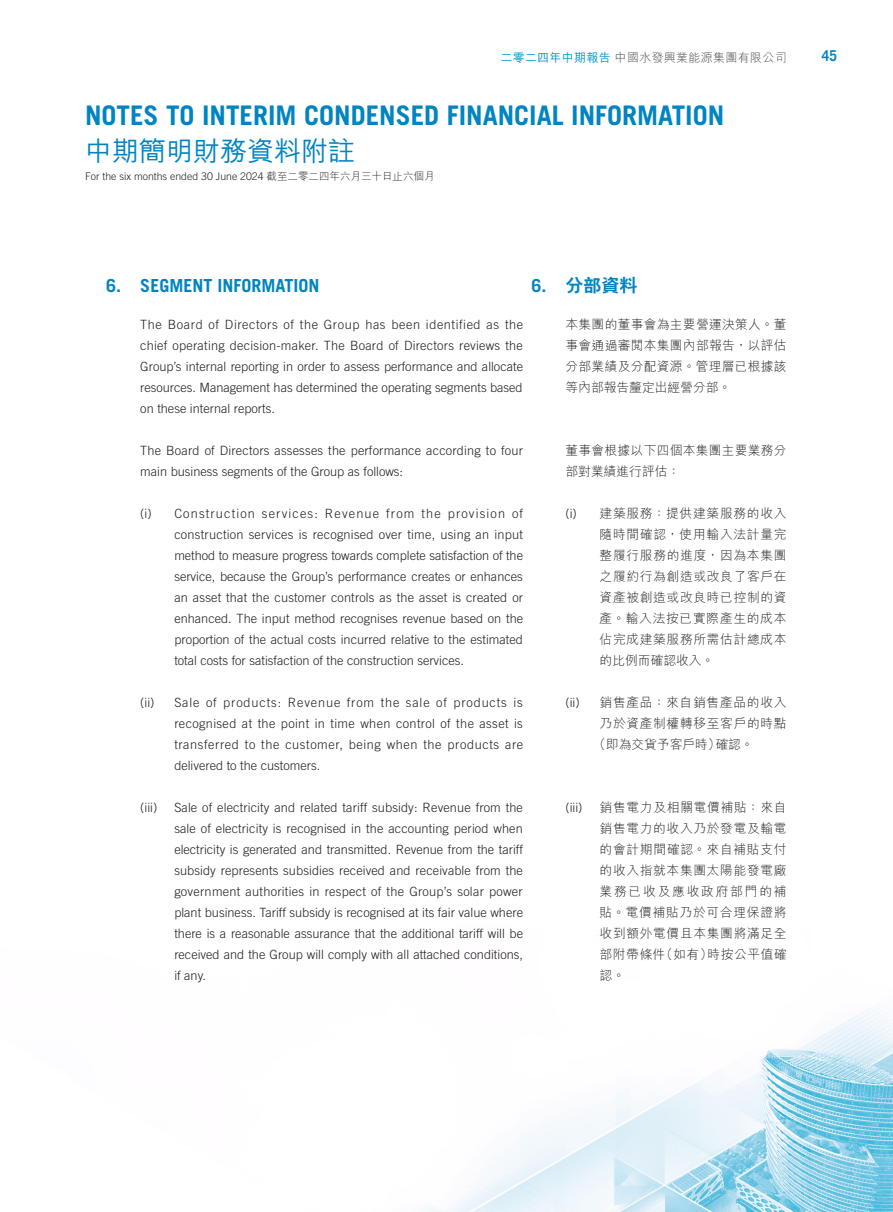
<style>
.page{position:relative;width:893px;height:1212px;background:#fff}
.page>*{position:absolute;margin:0;border:0;box-sizing:border-box;transform-origin:0 0}
.t1{font:700 27px "Trade Gothic LT Std";color:#0084c2}
.t2{font:500 27px "M Hei HK";color:#0084c2}
.t3{font:700 18px "Trade Gothic LT Std";color:#0084c2}
.t4{font:800 18px "C Hei 2 HK";color:#0084c2}
.t5{font:700 14.85px "Trade Gothic LT Std";color:#0084c2;scale:.91 1}
.t6{font:300 12.75px/21px "Trade Gothic LT Std";color:#231f20;text-align:justify}
.t7{font:300 12.75px/21px "M Hei HK";letter-spacing:.04em;color:#231f20;text-align:justify}
.t8{font:300 12.75px/21px "M Hei HK";letter-spacing:.02em;color:#231f20}
.t9{font:300 12.75px "M Hei HK";color:#231f20}
.t10{font:300 12px "M Hei HK";letter-spacing:.025em;color:#4b4c4d}
.t11{font:300 10.5px "Trade Gothic LT Std";color:#231f20}
.s1{font-weight:500;color:#0096cb}
.s2{font-family:"M Hei HK"}
.s3{font-family:"Trade Gothic LT Std";font-weight:700}
.s4{font-family:"Trade Gothic LT Std"}
</style>
<div class="page">
<img style="left:428px;top:1007px;width:465px;height:205px">
<p class="t10" style="left:500px;top:49px;width:288px"><span class="s1">二零二四年中期報告</span>中國水發興業能源集團有限公司</p>
<p class="t5" style="left:822px;top:47px;width:18px">45</p>
<h1 class="t1" style="left:85px;top:99px;width:641px">NOTES TO INTERIM CONDENSED FINANCIAL INFORMATION</h1>
<h1 class="t2" style="left:85px;top:131px;width:271px">中期簡明財務資料附註</h1>
<p class="t11" style="left:85px;top:170px;width:351px">For the six months ended 30 June 2024 <span class="s2">截至二零二四年六月三十日止六個月</span></p>
<h2 class="t3" style="left:106px;top:274px;width:215px">6. SEGMENT INFORMATION</h2>
<p class="t6" style="left:140px;top:314px;width:384px">The Board of Directors of the Group has been identified as the chief operating decision-maker. The Board of Directors reviews the Group’s internal reporting in order to assess performance and allocate resources. Management has determined the operating segments based on these internal reports.</p>
<p class="t6" style="left:140px;top:440px;width:384px">The Board of Directors assesses the performance according to four main business segments of the Group as follows:</p>
<p class="t6" style="left:174px;top:503px;width:350px;text-indent:-34px">(i) Construction services: Revenue from the provision of construction services is recognised over time, using an input method to measure progress towards complete satisfaction of the service, because the Group’s performance creates or enhances an asset that the customer controls as the asset is created or enhanced. The input method recognises revenue based on the proportion of the actual costs incurred relative to the estimated total costs for satisfaction of the construction services.</p>
<p class="t6" style="left:174px;top:692px;width:350px;text-indent:-34px">(ii) Sale of products: Revenue from the sale of products is recognised at the point in time when control of the asset is transferred to the customer, being when the products are delivered to the customers.</p>
<p class="t6" style="left:140px;top:797px;width:18px">(iii)</p>
<p class="t6" style="left:174px;top:797px;width:350px">Sale of electricity and related tariff subsidy: Revenue from the sale of electricity is recognised in the accounting period when electricity is generated and transmitted. Revenue from the tariff subsidy represents subsidies received and receivable from the government authorities in respect of the Group’s solar power plant business. Tariff subsidy is recognised at its fair value where there is a reasonable assurance that the additional tariff will be received and the Group will comply with all attached conditions, if any.</p>
<h2 class="t4" style="left:531px;top:273px;width:108px"><span class="s3">6.</span> 分部資料</h2>
<p class="t7" style="left:566px;top:313px;width:223px">本集團的董事會為主要營運決策人。董事會通過審閱本集團內部報告，以評估分部業績及分配資源。管理層已根據該等內部報告釐定出經營分部。</p>
<p class="t8" style="left:566px;top:439px;width:223px">董事會根據以下四個本集團主要業務分部對業績進行評估：</p>
<p class="t7" style="left:600px;top:502px;width:189px;text-indent:-34px"><span class="s4">(i)</span> 建築服務：提供建築服務的收入隨時間確認，使用輸入法計量完整履行服務的進度，因為本集團之履約行為創造或改良了客戶在資產被創造或改良時已控制的資產。輸入法按已實際產生的成本佔完成建築服務所需估計總成本的比例而確認收入。</p>
<p class="t6" style="left:566px;top:692px;width:16px">(ii)</p>
<p class="t7" style="left:600px;top:691px;width:189px">銷售產品：來自銷售產品的收入</p>
<p class="t7" style="left:600px;top:712px;width:189px">乃於資產制權轉移至客戶的時點</p>
<p class="t9" style="left:593px;top:735px;width:162px">（即為交貨予客戶時）確認。</p>
<p class="t6" style="left:566px;top:797px;width:18px">(iii)</p>
<p class="t7" style="left:600px;top:796px;width:189px">銷售電力及相關電價補貼：來自銷售電力的收入乃於發電及輸電的會計期間確認。來自補貼支付的收入指就本集團太陽能發電廠業務已收及應收政府部門的補貼。電價補貼乃於可合理保證將收到額外電價且本集團將滿足全部附帶條件（如有）時按公平值確認。</p>
</div>
